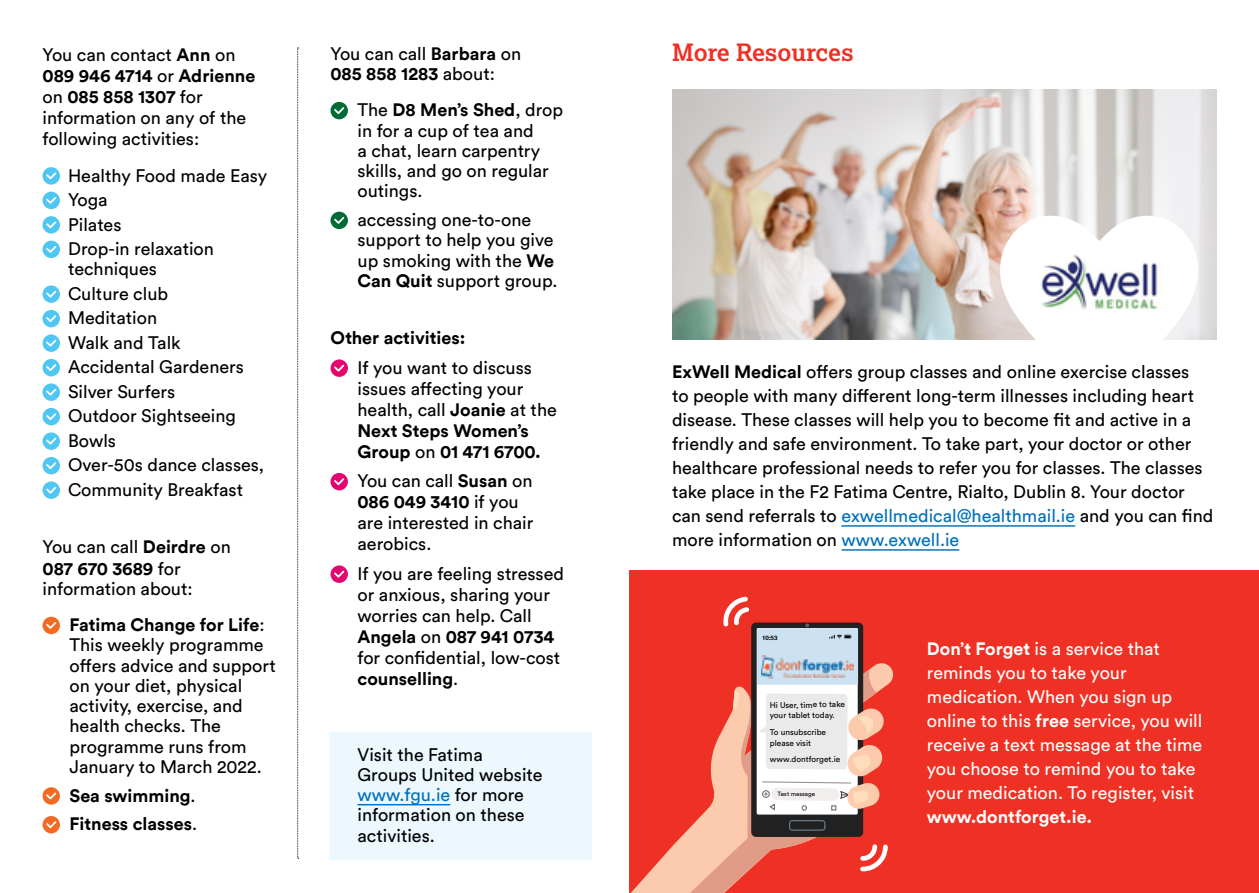
<style>
.page{position:relative;width:1259px;height:893px;background:#fff}
.page>*{position:absolute;margin:0;border:0;box-sizing:border-box;transform-origin:0 0}
.Header_1{font:700 24px "Lexia Da Ma";color:#ee3124}
.body{font:18px/20.2px "Circular Std";color:#000}
.body-2{font:18px/24px "Circular Std";color:#fff}
.body-3{font:700 18px "Circular";color:#000}
.body-4{font:8.25px/10.8px "Circular Std";letter-spacing:-.005em;color:#000}
.body-5{font:6.15px "Circular Std";color:#000}
.t1{font:700 6px "Helvetica Neue";color:#000}
.s1{font-family:"Circular";font-weight:700}
.s2{color:#0070bd}
.s3{font-family:"Circular Std";font-weight:400}
</style>
<div class="page">
<img style="left:672px;top:90px;width:544px;height:249px">
<div style="left:629px;top:571px;width:630px;height:322px;background:#ee3124"></div>
<svg style="left:631px;top:863px;width:26px;height:30px"></svg>
<svg style="left:657px;top:597px;width:236px;height:296px"></svg>
<img style="left:761px;top:655px;width:92px;height:24px">
<div style="left:329px;top:732px;width:262px;height:127px;background:#ecf8fd"></div>
<svg style="left:999px;top:211px;width:203px;height:129px"></svg>
<hr style="left:841px;top:525px;width:234px;height:2px;background:#0070bd">
<hr style="left:841px;top:549px;width:118px;height:2px;background:#0070bd">
<img style="left:1035px;top:252px;width:127px;height:60px">
<div style="left:43px;top:167px;width:17px;height:18px;background:#50c6f3;border-radius:50%"></div>
<svg style="left:46px;top:172px;width:10px;height:7px"></svg>
<div style="left:43px;top:192px;width:17px;height:17px;background:#50c6f3;border-radius:50%"></div>
<svg style="left:46px;top:197px;width:10px;height:7px"></svg>
<div style="left:43px;top:216px;width:17px;height:18px;background:#50c6f3;border-radius:50%"></div>
<svg style="left:46px;top:221px;width:10px;height:7px"></svg>
<div style="left:43px;top:241px;width:17px;height:17px;background:#50c6f3;border-radius:50%"></div>
<svg style="left:46px;top:246px;width:10px;height:7px"></svg>
<div style="left:43px;top:285px;width:17px;height:18px;background:#50c6f3;border-radius:50%"></div>
<svg style="left:46px;top:291px;width:10px;height:7px"></svg>
<div style="left:43px;top:310px;width:17px;height:17px;background:#50c6f3;border-radius:50%"></div>
<svg style="left:46px;top:315px;width:10px;height:7px"></svg>
<div style="left:43px;top:334px;width:17px;height:18px;background:#50c6f3;border-radius:50%"></div>
<svg style="left:46px;top:340px;width:10px;height:7px"></svg>
<div style="left:43px;top:359px;width:17px;height:17px;background:#50c6f3;border-radius:50%"></div>
<svg style="left:46px;top:364px;width:10px;height:7px"></svg>
<div style="left:43px;top:383px;width:17px;height:18px;background:#50c6f3;border-radius:50%"></div>
<svg style="left:46px;top:389px;width:10px;height:7px"></svg>
<div style="left:43px;top:408px;width:17px;height:17px;background:#50c6f3;border-radius:50%"></div>
<svg style="left:46px;top:413px;width:10px;height:7px"></svg>
<div style="left:43px;top:432px;width:17px;height:18px;background:#50c6f3;border-radius:50%"></div>
<svg style="left:46px;top:438px;width:10px;height:7px"></svg>
<div style="left:43px;top:457px;width:17px;height:17px;background:#50c6f3;border-radius:50%"></div>
<svg style="left:46px;top:462px;width:10px;height:7px"></svg>
<div style="left:43px;top:481px;width:17px;height:18px;background:#50c6f3;border-radius:50%"></div>
<svg style="left:46px;top:487px;width:10px;height:7px"></svg>
<div style="left:43px;top:617px;width:17px;height:17px;background:#f26a24;border-radius:50%"></div>
<svg style="left:46px;top:622px;width:10px;height:7px"></svg>
<div style="left:43px;top:787px;width:17px;height:18px;background:#f26a24;border-radius:50%"></div>
<svg style="left:46px;top:792px;width:10px;height:7px"></svg>
<div style="left:43px;top:816px;width:17px;height:17px;background:#f26a24;border-radius:50%"></div>
<svg style="left:46px;top:821px;width:10px;height:7px"></svg>
<hr style="left:357px;top:804px;width:93px;height:1px;background:#0070bd">
<div style="left:330px;top:102px;width:18px;height:17px;background:#006b35;border-radius:50%"></div>
<svg style="left:334px;top:107px;width:10px;height:7px"></svg>
<div style="left:330px;top:212px;width:18px;height:17px;background:#006b35;border-radius:50%"></div>
<svg style="left:334px;top:217px;width:10px;height:7px"></svg>
<div style="left:330px;top:359px;width:18px;height:18px;background:#e2066e;border-radius:50%"></div>
<svg style="left:334px;top:365px;width:10px;height:7px"></svg>
<div style="left:330px;top:473px;width:18px;height:17px;background:#e2066e;border-radius:50%"></div>
<svg style="left:334px;top:478px;width:10px;height:7px"></svg>
<div style="left:330px;top:565px;width:18px;height:18px;background:#e2066e;border-radius:50%"></div>
<svg style="left:334px;top:571px;width:10px;height:7px"></svg>
<svg style="left:297px;top:48px;width:2px;height:811px"></svg>
<p class="body" style="left:43px;top:45px;width:194px">You can contact <span class="s1">Ann</span> on</p>
<p class="Header_1" style="left:672px;top:39px;width:183px">More Resources</p>
<p class="body" style="left:43px;top:65px;width:214px;line-height:21px"><span class="s1">089 946 4714</span> or <span class="s1">Adrienne </span>on <span class="s1">085 858 1307</span> for information on any of the following activities:</p>
<p class="body" style="left:68px;top:165px;width:201px">Healthy Food made Easy</p>
<p class="body" style="left:68px;top:189px;width:41px">Yoga</p>
<p class="body" style="left:68px;top:214px;width:55px">Pilates</p>
<p class="body" style="left:68px;top:238px;width:147px">Drop-in relaxation techniques</p>
<p class="body" style="left:68px;top:283px;width:102px">Culture club</p>
<p class="body" style="left:68px;top:308px;width:91px">Meditation</p>
<p class="body" style="left:68px;top:332px;width:114px">Walk and Talk</p>
<p class="body" style="left:68px;top:357px;width:177px">Accidental Gardeners</p>
<p class="body" style="left:68px;top:381px;width:109px">Silver Surfers</p>
<p class="body" style="left:68px;top:406px;width:169px">Outdoor Sightseeing</p>
<p class="body" style="left:68px;top:430px;width:50px">Bowls</p>
<p class="body" style="left:68px;top:455px;width:198px">Over-50s dance classes,</p>
<p class="body" style="left:68px;top:479px;width:177px">Community Breakfast</p>
<p class="body" style="left:330px;top:43px;width:192px">You can call <span class="s1">Barbara</span> on<br><span class="s1">085 858 1283</span> about:</p>
<p class="body" style="left:357px;top:100px;width:207px">The <span class="s1">D8 Men’s Shed</span>, drop in for a cup of tea and<br>a chat, learn carpentry skills, and go on regular outings.</p>
<p class="body" style="left:357px;top:209px;width:201px">accessing one-to-one support to help you give up smoking with the <span class="s1">We<br>Can Quit</span> support group.</p>
<p class="body-3" style="left:330px;top:326px;width:136px">Other activities:</p>
<p class="body" style="left:357px;top:357px;width:201px;line-height:21px">If you want to discuss issues affecting your health, call <span class="s1">Joanie</span> at the<br><span class="s1">Next Steps Women’s<br>Group</span> on <span class="s1">01 471 6700.</span></p>
<p class="body" style="left:357px;top:470px;width:177px;line-height:21px">You can call <span class="s1">Susan</span> on<br><span class="s1">086 049 3410</span> if you are interested in chair aerobics.</p>
<p class="body" style="left:357px;top:563px;width:208px;line-height:21px">If you are feeling stressed or anxious, sharing your worries can help. Call<br><span class="s1">Angela</span> on <span class="s1">087 941 0734 </span>for confidential, low-cost <span class="s1">counselling</span>.</p>
<p class="body" style="left:672px;top:360px;width:543px;line-height:24px"><span class="s1">ExWell Medical</span> offers group classes and online exercise classes<br>to people with many different long-term illnesses including heart disease. These classes will help you to become fit and active in a friendly and safe environment. To take part, your doctor or other healthcare professional needs to refer you for classes. The classes take place in the F2 Fatima Centre, Rialto, Dublin 8. Your doctor can send referrals to <span class="s2">exwellmedical@healthmail.ie</span> and you can find more information on <span class="s2">www.exwell.ie</span></p>
<p class="body" style="left:43px;top:537px;width:190px">You can call <span class="s1">Deirdre</span> on</p>
<p class="body" style="left:43px;top:558px;width:152px"><span class="s1">087 670 3689</span> for information about:</p>
<p class="body" style="left:70px;top:614px;width:208px"><span class="s1">Fatima Change for Life</span>:<br>This weekly programme offers advice and support on your diet, physical activity, exercise, and health checks. The programme runs from<br>January to March 2022.</p>
<p class="body-3" style="left:70px;top:783px;width:128px">Sea swimming<span class="s3">.</span></p>
<p class="body-3" style="left:70px;top:812px;width:129px">Fitness classes<span class="s3">.</span></p>
<p class="t1" style="left:762px;top:633px;width:17px">10:53</p>
<p class="body-2" style="left:927px;top:637px;width:277px"><span class="s1">Don’t Forget</span> is a service that reminds you to take your medication. When you sign up online to this <span class="s1">free</span> service, you will receive a text message at the time you choose to remind you to take your medication. To register, visit <span class="s1">www.dontforget.ie.</span></p>
<p class="body-4" style="left:769px;top:699px;width:77px">Hi User, time to take your tablet today.</p>
<p class="body-4" style="left:770px;top:726px;width:58px">To unsubscribe please visit</p>
<p class="body-4" style="left:770px;top:754px;width:72px">www.dontforget.ie</p>
<p class="body-5" style="left:777px;top:790px;width:39px;rotate:1deg">Text message</p>
<p class="body" style="left:357px;top:744px;width:187px">Visit the Fatima<br>Groups United website <span class="s2">www.fgu.ie</span> for more information on these activities.</p>
</div>
